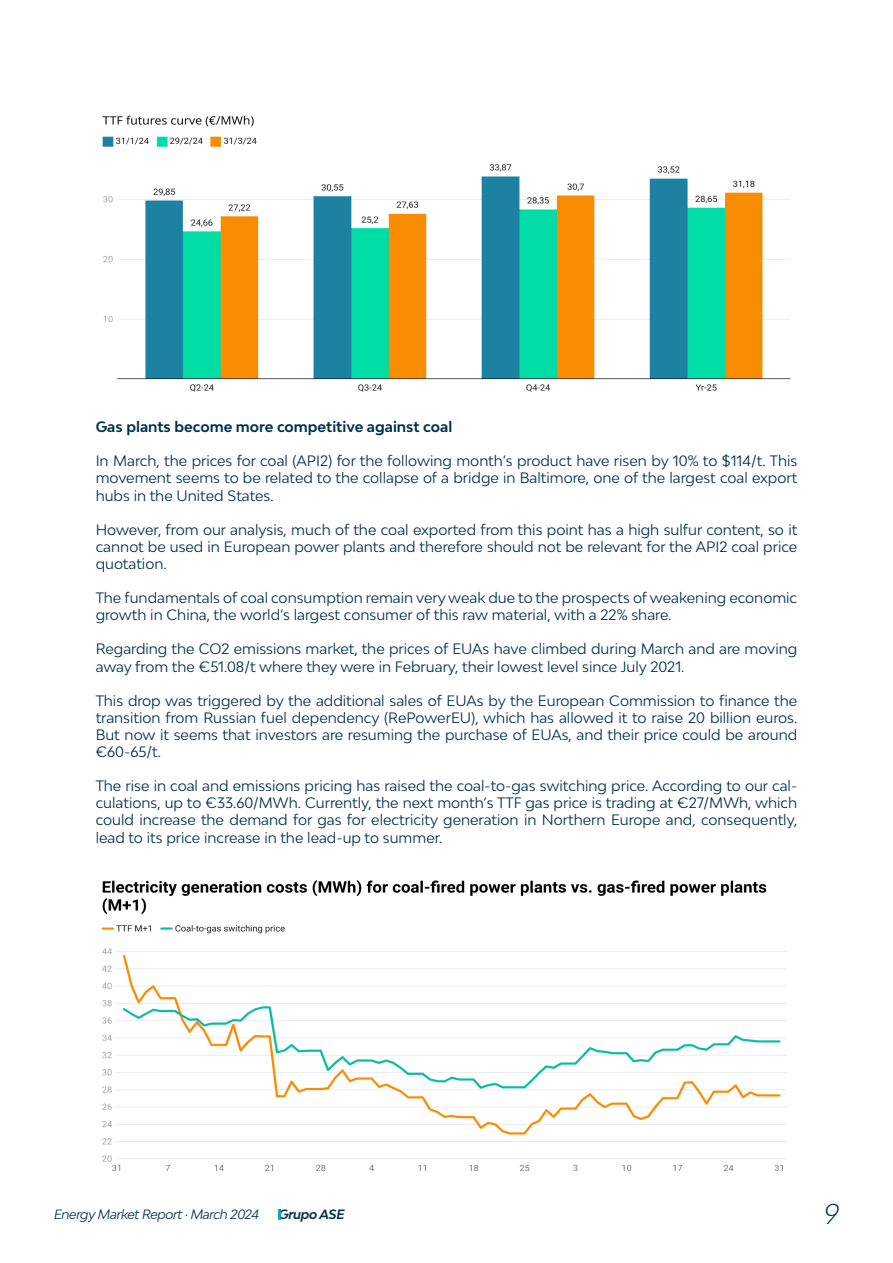
<style>
.page{position:relative;width:893px;height:1263px;background:#fff}
.page>*{position:absolute;margin:0;border:0;box-sizing:border-box;transform-origin:0 0}
.t1{font:italic 300 27px "Bw Modelica";color:#00314a}
.t2{font:14.25px/17.1px "Bw Modelica";color:#02304b;text-align:justify}
.t3{font:700 14.25px "Bw Modelica";color:#02304b}
.t4{font:italic 12.75px "Bw Modelica";letter-spacing:-.03em;color:#00314a}
.t5{font:italic 700 12.75px "Bw Modelica";letter-spacing:-.03em;color:#00314a}
</style>
<div class="page">
<svg style="left:278px;top:1209px;width:3px;height:11px"></svg>
<img style="left:102px;top:115px;width:689px;height:277px">
<img style="left:101px;top:880px;width:686px;height:292px">
<p class="t3" style="left:96px;top:418px;width:358px">Gas plants become more competitive against coal</p>
<p class="t2" style="left:96px;top:452px;width:703px">In March, the prices for coal (API2) for the following month’s product have risen by 10% to $114/t. This movement seems to be related to the collapse of a bridge in Baltimore, one of the largest coal export hubs in the United States.</p>
<p class="t2" style="left:96px;top:520px;width:703px">However, from our analysis, much of the coal exported from this point has a high sulfur content, so it cannot be used in European power plants and therefore should not be relevant for the API2 coal price quotation.</p>
<p class="t2" style="left:96px;top:589px;width:703px">The fundamentals of coal consumption remain very weak due to the prospects of weakening economic growth in China, the world’s largest consumer of this raw material, with a 22% share.</p>
<p class="t2" style="left:96px;top:640px;width:703px">Regarding the CO2 emissions market, the prices of EUAs have climbed during March and are moving away from the €51.08/t where they were in February, their lowest level since July 2021.</p>
<p class="t2" style="left:96px;top:691px;width:703px">This drop was triggered by the additional sales of EUAs by the European Commission to finance the transition from Russian fuel dependency (RePowerEU), which has allowed it to raise 20 billion euros.<br>But now it seems that investors are resuming the purchase of EUAs, and their price could be around €60-65/t.</p>
<p class="t2" style="left:96px;top:777px;width:703px">The rise in coal and emissions pricing has raised the coal-to-gas switching price. According to our cal&shy;culations, up to €33.60/MWh. Currently, the next month’s TTF gas price is trading at €27/MWh, which could increase the demand for gas for electricity generation in Northern Europe and, consequently, lead to its price increase in the lead-up to summer.</p>
<p class="t4" style="left:54px;top:1206px;width:207px">Energy Market Report · March 2024</p>
<p class="t5" style="left:278px;top:1206px;width:68px">Grupo ASE</p>
<h1 class="t1" style="left:824px;top:1196px;width:16px">9</h1>
</div>
